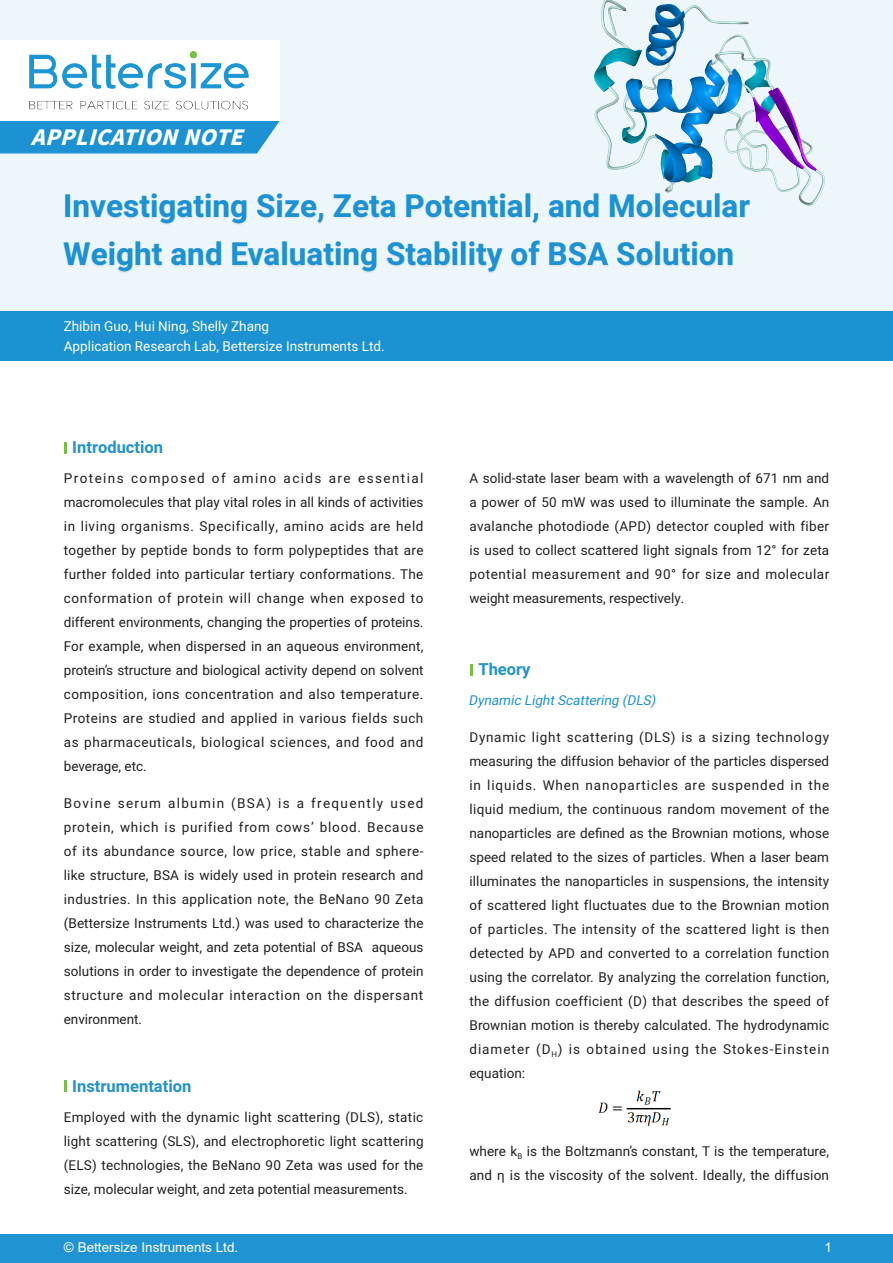
<style>
.page{position:relative;width:893px;height:1263px;background:#fff}
.page>*{position:absolute;margin:0;border:0;box-sizing:border-box;transform-origin:0 0}
.t1{font:700 31.5px "Heebo";color:#1c92d2}
.t2{font:italic 900 21px "Noto Sans CJK";color:#fff}
.t3{font:700 16.5px "Heebo";color:#2894c8}
.t4{font:13.5px/24px "Heebo";letter-spacing:.015em;color:#231f20;text-align:justify}
.t5{font:13.5px "Heebo";color:#fff}
.t6{font:italic 13.5px "Heebo";color:#1c92d2}
.t7{font:13.5px "Arial";color:#fff}
.s1{font-family:"Arial"}
</style>
<div class="page">
<div style="left:0;top:0;width:893px;height:317px;background:#edf6fb"></div>
<div style="left:0;top:1234px;width:893px;height:29px;background:#2094d2"></div>
<svg style="left:64px;top:442px;width:3px;height:12px"></svg>
<svg style="left:470px;top:664px;width:3px;height:12px"></svg>
<svg style="left:64px;top:1080px;width:3px;height:12px"></svg>
<div style="left:63px;top:194px;width:687px;height:80px;background:#231f20;opacity:.07"></div>
<div style="left:0;top:311px;width:893px;height:49px;background:#1c92d2"></div>
<div style="left:0;top:41px;width:280px;height:80px;background:#fff"></div>
<img style="left:29px;top:52px;width:219px;height:58px">
<div style="left:0;top:121px;width:280px;height:32px;background:#1c92d2"></div>
<img style="left:598px;top:1090px;width:73px;height:36px">
<img style="left:568px;top:0;width:257px;height:257px">
<p class="t2" style="left:31px;top:125px;width:229px">APPLICATIONNOTE</p>
<p class="t1" style="left:63px;top:184px;width:688px">Investigating Size, Zeta Potential, and Molecular</p>
<p class="t1" style="left:63px;top:232px;width:673px">Weight and Evaluating Stability of BSA Solution</p>
<p class="t5" style="left:64px;top:317px;width:207px">Zhibin Guo, Hui Ning, Shelly Zhang</p>
<p class="t5" style="left:64px;top:336px;width:322px">Application Research Lab, Bettersize Instruments Ltd.</p>
<p class="t3" style="left:72px;top:436px;width:92px">Introduction</p>
<p class="t4" style="left:64px;top:466px;width:361px">Proteins composed of amino acids are essential macromolecules that play vital roles in all kinds of activities in living organisms. Specifically, amino acids are held together by peptide bonds to form polypeptides that are further folded into particular tertiary conformations. The conformation of protein will change when exposed to different environments, changing the properties of proteins.<br>For example, when dispersed in an aqueous environment, protein’s structure and biological activity depend on solvent composition, ions concentration and also temperature.<br>Proteins are studied and applied in various fields such as pharmaceuticals, biological sciences, and food and beverage, etc.</p>
<p class="t4" style="left:64px;top:791px;width:361px">Bovine serum albumin (BSA) is a frequently used protein, which is purified from cows’ blood. Because of its abundance source, low price, stable and sphere&shy;like structure, BSA is widely used in protein research and industries. In this application note, the BeNano 90 Zeta (Bettersize Instruments Ltd.) was used to characterize the size, molecular weight, and zeta potential of BSA aqueous solutions in order to investigate the dependence of protein structure and molecular interaction on the dispersant environment.</p>
<p class="t3" style="left:72px;top:1075px;width:121px">Instrumentation</p>
<p class="t4" style="left:64px;top:1105px;width:361px">Employed with the dynamic light scattering (DLS), static light scattering (SLS), and electrophoretic light scattering (ELS) technologies, the BeNano 90 Zeta was used for the size, molecular weight, and zeta potential measurements.</p>
<p class="t4" style="left:469px;top:466px;width:361px">A solid-state laser beam with a wavelength of 671 nm and a power of 50 mW was used to illuminate the sample. An avalanche photodiode (APD) detector coupled with fiber is used to collect scattered light signals from 12° for zeta potential measurement and 90° for size and molecular weight measurements, respectively.</p>
<p class="t3" style="left:478px;top:658px;width:54px">Theory</p>
<p class="t6" style="left:469px;top:691px;width:192px">Dynamic LightScattering (DLS)</p>
<p class="t4" style="left:469px;top:725px;width:361px">Dynamic light scattering (DLS) is a sizing technology measuring the diffusion behavior of the particles dispersed in liquids. When nanoparticles are suspended in the liquid medium, the continuous random movement of the nanoparticles are defined as the Brownian motions, whose speed related to the sizes of particles. When a laser beam illuminates the nanoparticles in suspensions, the intensity of scattered light fluctuates due to the Brownian motion of particles. The intensity of the scattered light is then detected by APD and converted to a correlation function using the correlator. By analyzing the correlation function, the diffusion coefficient (D) that describes the speed of Brownian motion is thereby calculated. The hydrodynamic diameter (D<sub>H</sub>) is obtained using the Stokes-Einstein equation:</p>
<p class="t4" style="left:469px;top:1139px;width:361px">where k<sub>B</sub> is the Boltzmann’s constant, T is the temperature, and <span class="s1">η</span> is the viscosity of the solvent. Ideally, the diffusion</p>
<p class="t7" style="left:64px;top:1238px;width:176px">© Bettersize Instruments Ltd.</p>
<p class="t7" style="left:824px;top:1238px;width:9px">1</p>
</div>
